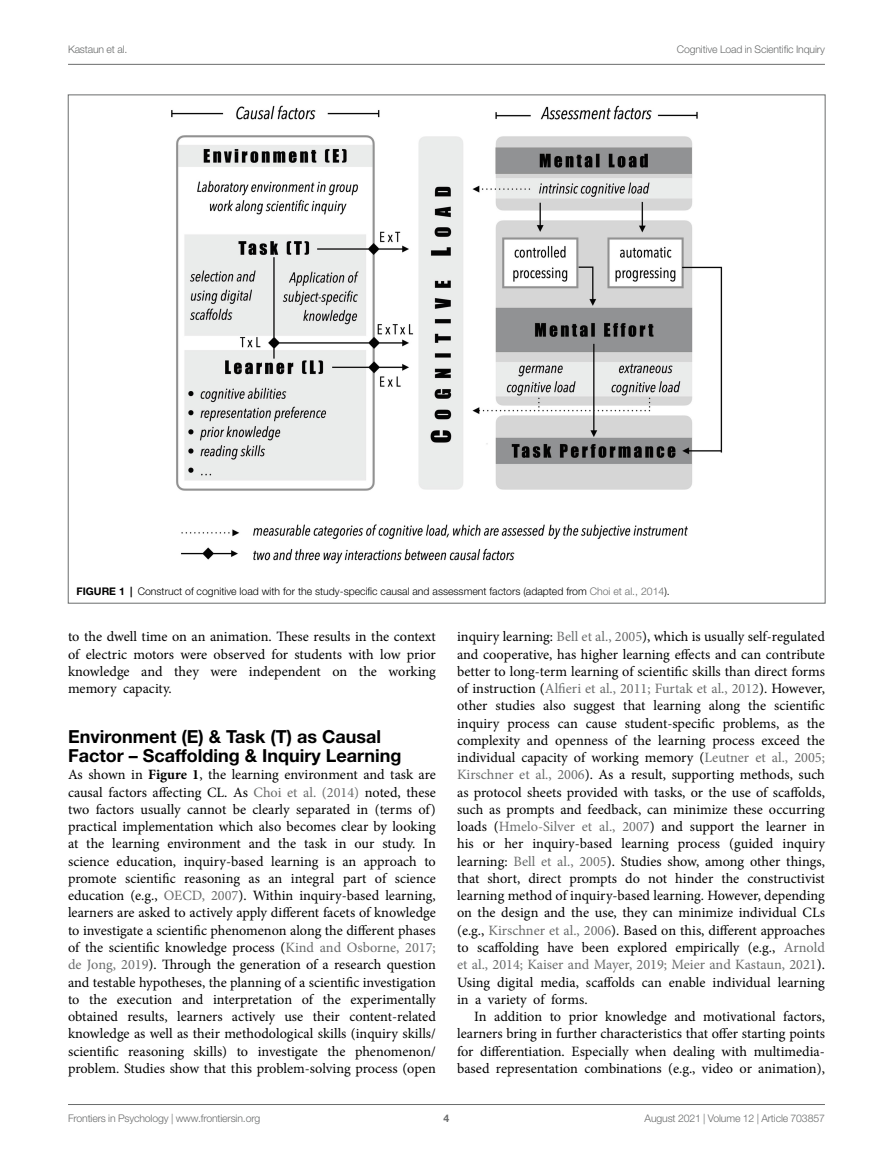
<style>
.page{position:relative;width:893px;height:1170px;background:#fff}
.page>*{position:absolute;margin:0;border:0;box-sizing:border-box;transform-origin:0 0}
.HEAD_2{font:700 18px/18.8px "Helvetica Neue LT Std";color:#000}
.TEXT_FLUSH{font:14.25px/17.2px "Minion Pro";color:#000;text-align:justify}
.TEXT{font:14.25px/17.2px "Minion Pro";color:#000;text-align:justify}
.t1{font:300 10.5px "Helvetica Neue LT Std";letter-spacing:-.015em;color:#6a6c6c}
.FIG_LEG{font:300 10.5px "Helvetica Neue LT Std";color:#000}
.t2{font:700 10.5px "Helvetica Neue LT Std";color:#6a6c6c}
.s1{font-weight:700}
.s2{color:#6a6c6c}
</style>
<div class="page">
<hr style="left:68px;top:64px;width:757px;height:1px;background:#6a6c6c">
<hr style="left:68px;top:1104px;width:757px;height:1px;background:#6a6c6c">
<img style="left:171px;top:105px;width:552px;height:459px">
<p class="t1" style="left:68px;top:42px;width:61px">Kastaun et al.</p>
<p class="t1" style="left:677px;top:42px;width:150px">Cognitive Load in Scientific Inquiry</p>
<p class="FIG_LEG" style="left:77px;top:584px;width:595px"><span class="s1">FIGURE 1 |</span> Construct of cognitive load with for the study-specific causal and assessment factors (adapted from <span class="s2">Choi et al., 2014</span>).</p>
<p class="TEXT" style="left:68px;top:628px;width:369px">to the dwell time on an animation. These results in the context of electric motors were observed for students with low prior knowledge and they were independent on the working memory capacity.</p>
<p class="HEAD_2" style="left:68px;top:727px;width:335px">Environment (E) &amp; Task (T) as Causal<br>Factor – Scaffolding &amp; Inquiry Learning</p>
<p class="TEXT_FLUSH" style="left:68px;top:766px;width:369px">As shown in <span class="s1">Figure 1</span>, the learning environment and task are causal factors affecting CL. As <span class="s2">Choi et al. (2014)</span> noted, these two factors usually cannot be clearly separated in (terms of) practical implementation which also becomes clear by looking at the learning environment and the task in our study. In science education, inquiry-based learning is an approach to promote scientific reasoning as an integral part of science education (e.g., <span class="s2">OECD, 2007</span>). Within inquiry-based learning, learners are asked to actively apply different facets of knowledge to investigate a scientific phenomenon along the different phases of the scientific knowledge process (<span class="s2">Kind and Osborne, 2017; de Jong, 2019</span>). Through the generation of a research question and testable hypotheses, the planning of a scientific investigation to the execution and interpretation of the experimentally obtained results, learners actively use their content-related knowledge as well as their methodological skills (inquiry skills/ scientific reasoning skills) to investigate the phenomenon/ problem. Studies show that this problem-solving process (open</p>
<p class="TEXT_FLUSH" style="left:457px;top:628px;width:369px">inquiry learning: <span class="s2">Bell et al., 2005</span>), which is usually self-regulated and cooperative, has higher learning effects and can contribute better to long-term learning of scientific skills than direct forms of instruction (<span class="s2">Alfieri et al., 2011; Furtak et al., 2012</span>). However, other studies also suggest that learning along the scientific inquiry process can cause student-specific problems, as the complexity and openness of the learning process exceed the individual capacity of working memory (<span class="s2">Leutner et al., 2005; Kirschner et al., 2006</span>). As a result, supporting methods, such as protocol sheets provided with tasks, or the use of scaffolds, such as prompts and feedback, can minimize these occurring loads (<span class="s2">Hmelo-Silver et al., 2007</span>) and support the learner in his or her inquiry-based learning process (guided inquiry learning: <span class="s2">Bell et al., 2005</span>). Studies show, among other things, that short, direct prompts do not hinder the constructivist learning method of inquiry-based learning. However, depending on the design and the use, they can minimize individual CLs (e.g., <span class="s2">Kirschner et al., 2006</span>). Based on this, different approaches to scaffolding have been explored empirically (e.g., <span class="s2">Arnold et al., 2014; Kaiser and Mayer, 2019; Meier and Kastaun, 2021</span>).<br>Using digital media, scaffolds can enable individual learning in a variety of forms.</p>
<p class="TEXT" style="left:457px;top:1007px;width:369px;text-indent:17px">In addition to prior knowledge and motivational factors, learners bring in further characteristics that offer starting points for differentiation. Especially when dealing with multimedia&shy;based representation combinations (e.g., video or animation),</p>
<p class="t1" style="left:68px;top:1111px;width:194px">Frontiers in Psychology | www.frontiersin.org</p>
<p class="t2" style="left:444px;top:1111px;width:7px">4</p>
<p class="t1" style="left:645px;top:1111px;width:182px">August 2021 | Volume 12 | Article 703857</p>
</div>
